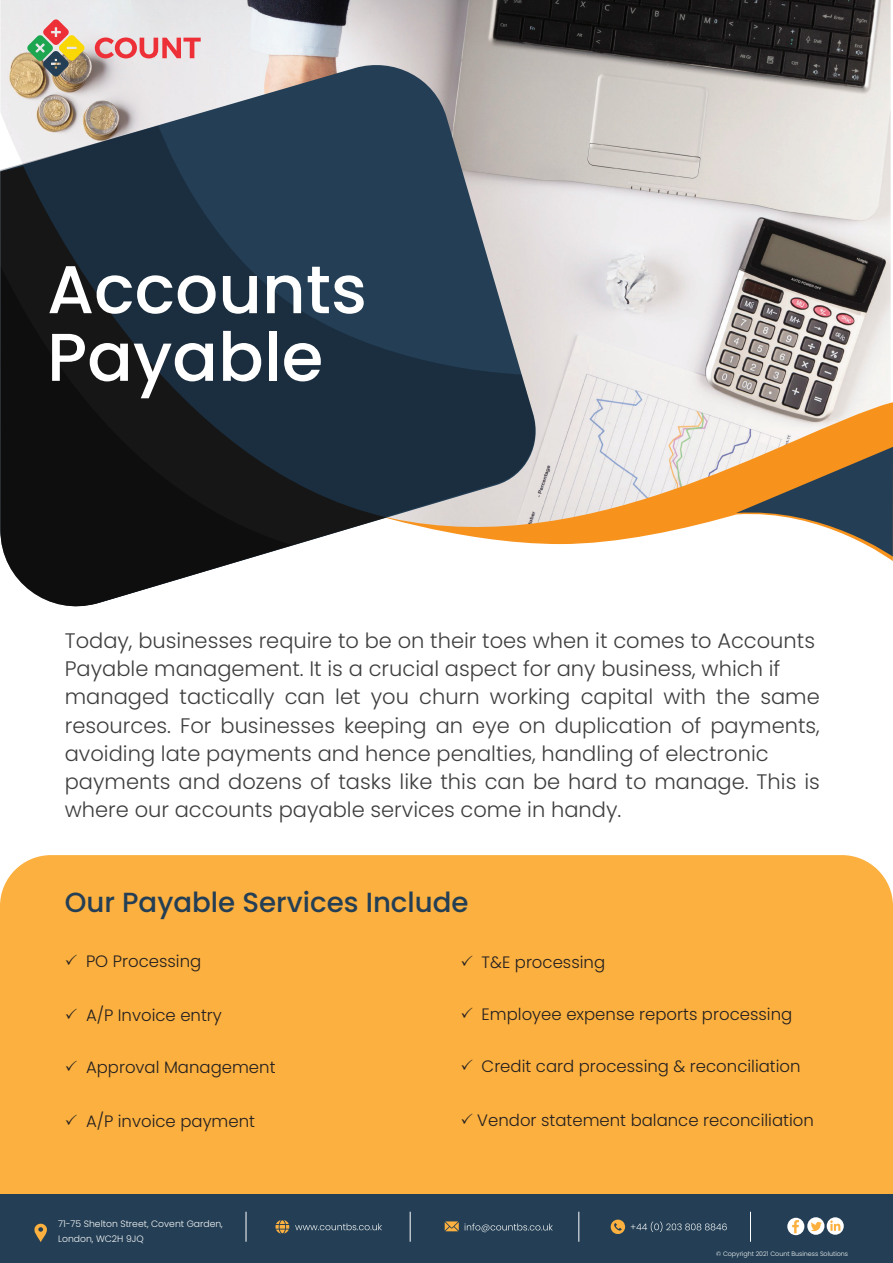
<style>
.page{position:relative;width:893px;height:1263px;background:#fff}
.page>*{position:absolute;margin:0;border:0;box-sizing:border-box;transform-origin:0 0}
.t1{font:500 67.5px/67.7px "Poppins";color:#fff}
.t2{font:500 27.6px "Poppins";color:#243f55}
.t3{font:300 21px/28.2px "Poppins";color:#3e3e3f}
.t4{font:300 16.5px "Poppins";color:#231f20}
.t5{font:300 9.3px/14.7px "Poppins";color:#f5f7f7}
.t6{font:300 6.3px "Poppins";color:#f5f7f7}
</style>
<div class="page">
<div style="left:0;top:855px;width:893px;height:339px;background:#fbb03f"></div>
<svg style="left:542px;top:402px;width:351px;height:142px"></svg>
<svg style="left:736px;top:447px;width:157px;height:114px"></svg>
<img style="left:0;top:0;width:891px;height:528px">
<svg style="left:0;top:57px;width:542px;height:487px;background:#a4a3a5"></svg>
<svg style="left:0;top:126px;width:535px;height:418px;background:#596672"></svg>
<svg style="left:0;top:166px;width:387px;height:441px;background:#354756"></svg>
<svg style="left:1px;top:266px;width:291px;height:340px;background:#252a2f"></svg>
<svg style="left:95px;top:38px;width:106px;height:20px;background:#e98e93"></svg>
<svg style="left:27px;top:19px;width:58px;height:58px;background:#b3a57f"></svg>
<div style="left:0;top:1194px;width:893px;height:69px;background:#243f55"></div>
<hr style="left:578px;top:1212px;width:1px;height:30px;background:#fff">
<svg style="left:34px;top:1224px;width:13px;height:18px"></svg>
<svg style="left:275px;top:1220px;width:14px;height:13px"></svg>
<svg style="left:295px;top:1223px;width:87px;height:7px"></svg>
<svg style="left:445px;top:1221px;width:14px;height:10px"></svg>
<svg style="left:465px;top:1223px;width:88px;height:9px"></svg>
<svg style="left:631px;top:1221px;width:96px;height:11px"></svg>
<svg style="left:611px;top:1219px;width:14px;height:15px"></svg>
<div style="left:807px;top:1217px;width:17px;height:18px;background:#fff;border-radius:50%"></div>
<svg style="left:811px;top:1222px;width:11px;height:9px"></svg>
<svg style="left:827px;top:1217px;width:17px;height:18px"></svg>
<svg style="left:830px;top:1220px;width:10px;height:11px"></svg>
<div style="left:787px;top:1218px;width:17px;height:17px;background:#fff;border-radius:50%"></div>
<svg style="left:792px;top:1220px;width:7px;height:13px"></svg>
<hr style="left:246px;top:1212px;width:1px;height:30px;background:#fff">
<hr style="left:410px;top:1212px;width:1px;height:30px;background:#fff">
<hr style="left:750px;top:1212px;width:1px;height:30px;background:#fff">
<svg style="left:66px;top:954px;width:11px;height:11px"></svg>
<svg style="left:462px;top:955px;width:10px;height:11px"></svg>
<svg style="left:66px;top:1008px;width:11px;height:10px"></svg>
<svg style="left:66px;top:1060px;width:11px;height:11px"></svg>
<svg style="left:66px;top:1114px;width:11px;height:10px"></svg>
<svg style="left:462px;top:1007px;width:10px;height:11px"></svg>
<svg style="left:462px;top:1059px;width:10px;height:11px"></svg>
<svg style="left:462px;top:1113px;width:10px;height:11px"></svg>
<h1 class="t1" style="left:47px;top:256px;width:321px">Accounts<br>Payable</h1>
<p class="t3" style="left:65px;top:627px;width:757px">Today, businesses require to be on their toes when it comes to Accounts Payable management. It is a crucial aspect for any business, which if managed tactically can let you churn working capital with the same resources. For businesses keeping an eye on duplication of payments, avoiding late payments and hence penalties, handling of electronic payments and dozens of tasks like this can be hard to manage. This is where our accounts payable services come in handy.</p>
<h2 class="t2" style="left:65px;top:886px;width:405px">Our Payable Services Include</h2>
<p class="t4" style="left:86px;top:952px;width:117px">PO Processing</p>
<p class="t4" style="left:482px;top:953px;width:125px">T&amp;E processing</p>
<p class="t4" style="left:86px;top:1005px;width:137px">A/P Invoice entry</p>
<p class="t4" style="left:86px;top:1057px;width:191px">Approval Management</p>
<p class="t4" style="left:86px;top:1111px;width:171px">A/P invoice payment</p>
<p class="t4" style="left:482px;top:1005px;width:312px">Employee expense reports processing</p>
<p class="t4" style="left:482px;top:1057px;width:320px">Credit card processing &amp; reconciliation</p>
<p class="t4" style="left:477px;top:1110px;width:338px">Vendor statement balance reconciliation</p>
<p class="t5" style="left:58px;top:1217px;width:166px">71-75 Shelton Street, Covent Garden,<br>London, WC2H 9JQ</p>
<p class="t6" style="left:716px;top:1250px;width:133px">© Copyright 2021 Count Business Solutions</p>
</div>
